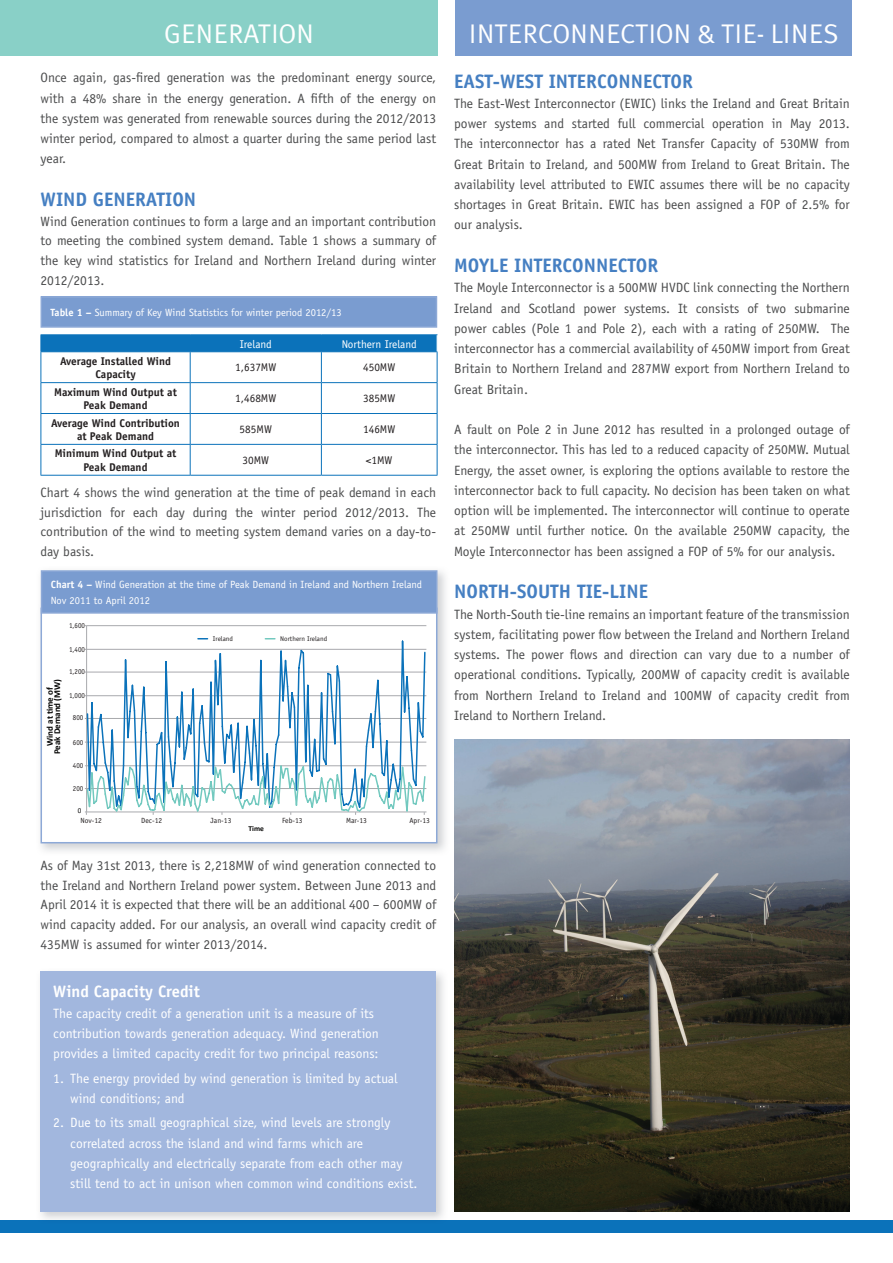
<style>
.page{position:relative;width:893px;height:1263px;background:#fff}
.page>*{position:absolute;margin:0;border:0;box-sizing:border-box;transform-origin:0 0}
.t1{font:27px "Meta Plus Normal";letter-spacing:.01em;color:#fff}
.t2{font:700 19.5px "Officina Sans";color:#457fc2}
.t3{font:700 16.5px "Officina Sans";color:#fff}
.t4{font:13.5px/20.2px "Officina Sans";color:#4b4c4d;text-align:justify}
.t5{font:13.5px/20.2px "Officina Sans";color:#fff}
.t6{font:700 11.25px/13.5px "Officina Sans";color:#231f20;text-align:center}
.t7{font:11.25px "Officina Sans";color:#231f20}
.t8{font:11.25px "Officina Sans";color:#fff}
.t9{font:10.5px/15.8px "Officina Sans";color:#fff}
.t10{font:700 9px/7.5px "Calibri";color:#050504;text-align:center}
.t11{font:7.5px "Officina Sans";color:#231f20}
.t12{font:7.5px "Officina Sans";color:#231f20;scale:.93 1}
.t13{font:700 7.5px "Calibri";color:#050504}
.t14{font:7.5px "Calibri";color:#050504;scale:.93 1}
.t15{font:6.9px "Officina Sans";color:#231f20}
.s1{font-weight:700}
</style>
<div class="page">
<div style="left:0;top:1220px;width:893px;height:13px;background:#0b72ba"></div>
<div style="left:0;top:0;width:437px;height:55px;background:#89d0c7"></div>
<div style="left:455px;top:0;width:397px;height:55px;background:#7a9cd0"></div>
<div style="left:41px;top:297px;width:395px;height:30px;background:#7a9cd0"></div>
<div style="left:41px;top:296px;width:396px;height:32px;border:2px solid #8da9d7"></div>
<hr style="left:41px;top:334px;width:149px;height:1px;background:#0b72ba">
<hr style="left:190px;top:334px;width:131px;height:1px;background:#0b72ba">
<hr style="left:321px;top:334px;width:116px;height:1px;background:#0b72ba">
<hr style="left:41px;top:352px;width:1px;height:30px;background:#0b72ba">
<hr style="left:190px;top:352px;width:1px;height:30px;background:#0b72ba">
<hr style="left:321px;top:352px;width:1px;height:30px;background:#0b72ba">
<hr style="left:437px;top:352px;width:1px;height:30px;background:#0b72ba">
<hr style="left:41px;top:382px;width:149px;height:1px;background:#0b72ba">
<hr style="left:41px;top:383px;width:1px;height:30px;background:#0b72ba">
<hr style="left:190px;top:382px;width:131px;height:1px;background:#0b72ba">
<hr style="left:190px;top:383px;width:1px;height:30px;background:#0b72ba">
<hr style="left:321px;top:382px;width:116px;height:1px;background:#0b72ba">
<hr style="left:321px;top:383px;width:1px;height:30px;background:#0b72ba">
<hr style="left:437px;top:383px;width:1px;height:30px;background:#0b72ba">
<hr style="left:41px;top:413px;width:149px;height:1px;background:#0b72ba">
<hr style="left:41px;top:414px;width:1px;height:30px;background:#0b72ba">
<hr style="left:190px;top:413px;width:131px;height:1px;background:#0b72ba">
<hr style="left:190px;top:414px;width:1px;height:30px;background:#0b72ba">
<hr style="left:321px;top:413px;width:116px;height:1px;background:#0b72ba">
<hr style="left:321px;top:414px;width:1px;height:30px;background:#0b72ba">
<hr style="left:437px;top:414px;width:1px;height:30px;background:#0b72ba">
<hr style="left:41px;top:444px;width:149px;height:1px;background:#0b72ba">
<hr style="left:41px;top:445px;width:1px;height:30px;background:#0b72ba">
<hr style="left:190px;top:444px;width:131px;height:1px;background:#0b72ba">
<hr style="left:190px;top:445px;width:1px;height:30px;background:#0b72ba">
<hr style="left:321px;top:444px;width:116px;height:1px;background:#0b72ba">
<hr style="left:321px;top:445px;width:1px;height:30px;background:#0b72ba">
<hr style="left:437px;top:445px;width:1px;height:30px;background:#0b72ba">
<hr style="left:41px;top:475px;width:149px;height:1px;background:#0b72ba">
<hr style="left:190px;top:475px;width:131px;height:1px;background:#0b72ba">
<hr style="left:321px;top:475px;width:116px;height:1px;background:#0b72ba">
<div style="left:41px;top:335px;width:397px;height:17px;background:#0b72ba"></div>
<img style="left:40px;top:570px;width:406px;height:281px">
<div style="left:41px;top:608px;width:396px;height:235px;background:#fff"></div>
<hr style="left:86px;top:625px;width:340px;height:1px;background:#a8a9ad">
<hr style="left:86px;top:626px;width:1px;height:186px;background:#a8a9ad">
<svg style="left:86px;top:640px;width:340px;height:124px"></svg>
<svg style="left:85px;top:764px;width:341px;height:51px"></svg>
<div style="left:41px;top:607px;width:396px;height:236px;border:2px solid #8da9d7"></div>
<div style="left:42px;top:571px;width:395px;height:42px;background:#7a9cd0"></div>
<div style="left:41px;top:570px;width:396px;height:44px;border:2px solid #8da9d7"></div>
<div style="left:41px;top:972px;width:395px;height:240px;background:#a2b7de"></div>
<img style="left:454px;top:740px;width:396px;height:472px">
<p class="t1" style="left:164px;top:18px;width:151px">GENERATION</p>
<p class="t1" style="left:469px;top:18px;width:371px">INTERCONNECTION &amp; TIE- LINES</p>
<p class="t4" style="left:41px;top:68px;width:397px">Once again, gas-fired generation was the predominant energy source, with a 48% share in the energy generation. A fifth of the energy on the system was generated from renewable sources during the 2012/2013 winter period, compared to almost a quarter during the same period last year.</p>
<p class="t2" style="left:41px;top:187px;width:157px">WIND GENERATION</p>
<p class="t4" style="left:41px;top:211px;width:397px;line-height:19.8px">Wind Generation continues to form a large and an important contribution to meeting the combined system demand. Table 1 shows a summary of the key wind statistics for Ireland and Northern Ireland during winter 2012/2013.</p>
<p class="t9" style="left:51px;top:305px;width:293px"><span class="s1">Table 1 –</span> Summary of Key Wind Statistics for winter period 2012/13</p>
<p class="t8" style="left:240px;top:337px;width:34px">Ireland</p>
<p class="t8" style="left:342px;top:337px;width:77px">Northern Ireland</p>
<p class="t6" style="left:60px;top:354px;width:113px">Average Installed Wind<br>Capacity</p>
<p class="t7" style="left:235px;top:361px;width:43px">1,637MW</p>
<p class="t7" style="left:363px;top:361px;width:34px">450MW</p>
<p class="t6" style="left:54px;top:385px;width:124px">Maximum Wind Output at<br>Peak Demand</p>
<p class="t7" style="left:235px;top:392px;width:43px">1,468MW</p>
<p class="t7" style="left:363px;top:392px;width:34px">385MW</p>
<p class="t6" style="left:51px;top:416px;width:130px">Average Wind Contribution at Peak Demand</p>
<p class="t7" style="left:240px;top:423px;width:34px">585MW</p>
<p class="t7" style="left:363px;top:423px;width:34px">146MW</p>
<p class="t6" style="left:55px;top:447px;width:123px">Minimum Wind Output at<br>Peak Demand</p>
<p class="t7" style="left:242px;top:454px;width:28px">30MW</p>
<p class="t7" style="left:366px;top:454px;width:28px">&lt;1MW</p>
<p class="t4" style="left:41px;top:483px;width:397px;line-height:19.5px">Chart 4 shows the wind generation at the time of peak demand in each jurisdiction for each day during the winter period 2012/2013. The contribution of the wind to meeting system demand varies on a day-to&shy;day basis.</p>
<p class="t9" style="left:51px;top:577px;width:373px"><span class="s1">Chart 4 –</span> Wind Generation at the time of Peak Demand in Ireland and Northern Ireland<br>Nov 2011 to April 2012</p>
<p class="t12" style="left:69px;top:621px;width:19px">1,600</p>
<p class="t12" style="left:69px;top:645px;width:19px">1,400</p>
<p class="t12" style="left:69px;top:667px;width:19px">1,200</p>
<p class="t10" style="left:46px;top:754px;width:77px;rotate:-90deg">Wind at time of<br>Peak Demand (MW)</p>
<p class="t12" style="left:69px;top:691px;width:19px">1,000</p>
<p class="t12" style="left:73px;top:713px;width:13px">800</p>
<p class="t12" style="left:73px;top:738px;width:13px">600</p>
<p class="t12" style="left:73px;top:761px;width:13px">400</p>
<p class="t12" style="left:73px;top:784px;width:13px">200</p>
<p class="t14" style="left:78px;top:806px;width:5px">0</p>
<p class="t15" style="left:213px;top:634px;width:22px">Ireland</p>
<p class="t15" style="left:280px;top:634px;width:48px">Northern Ireland</p>
<p class="t11" style="left:80px;top:816px;width:23px">Nov-12</p>
<p class="t11" style="left:141px;top:816px;width:22px">Dec-12</p>
<p class="t11" style="left:211px;top:816px;width:22px">Jan-13</p>
<p class="t11" style="left:282px;top:816px;width:22px">Feb-13</p>
<p class="t11" style="left:346px;top:816px;width:22px">Mar-13</p>
<p class="t11" style="left:409px;top:816px;width:22px">Apr-13</p>
<p class="t13" style="left:249px;top:824px;width:17px">Time</p>
<p class="t4" style="left:41px;top:856px;width:397px;line-height:19.6px">As of May 31st 2013, there is 2,218MW of wind generation connected to the Ireland and Northern Ireland power system. Between June 2013 and April 2014 it is expected that there will be an additional 400 – 600MW of wind capacity added. For our analysis, an overall wind capacity credit of 435MW is assumed for winter 2013/2014.</p>
<p class="t3" style="left:53px;top:981px;width:148px">Wind Capacity Credit</p>
<p class="t5" style="left:53px;top:1003px;width:327px">The capacity credit of a generation unit is a measure of its contribution towards generation adequacy. Wind generation provides a limited capacity credit for two principal reasons:</p>
<p class="t5" style="left:70px;top:1068px;width:329px;text-indent:-17px">1. The energy provided by wind generation is limited by actual wind conditions; and</p>
<p class="t5" style="left:70px;top:1113px;width:349px;text-indent:-17px">2. Due to its small geographical size, wind levels are strongly correlated across the island and wind farms which are geographically and electrically separate from each other may still tend to act in unison when common wind conditions exist.</p>
<p class="t2" style="left:454px;top:69px;width:240px">EAST-WEST INTERCONNECTOR</p>
<p class="t4" style="left:454px;top:93px;width:397px">The East-West Interconnector (EWIC) links the Ireland and Great Britain power systems and started full commercial operation in May 2013.<br>The interconnector has a rated Net Transfer Capacity of 530MW from Great Britain to Ireland, and 500MW from Ireland to Great Britain. The availability level attributed to EWIC assumes there will be no capacity shortages in Great Britain. EWIC has been assigned a FOP of 2.5% for our analysis.</p>
<p class="t2" style="left:454px;top:253px;width:206px">MOYLE INTERCONNECTOR</p>
<p class="t4" style="left:454px;top:278px;width:397px">The Moyle Interconnector is a 500MW HVDC link connecting the Northern Ireland and Scotland power systems. It consists of two submarine power cables (Pole 1 and Pole 2), each with a rating of 250MW. The interconnector has a commercial availability of 450MW import from Great Britain to Northern Ireland and 287MW export from Northern Ireland to Great Britain.</p>
<p class="t4" style="left:454px;top:419px;width:397px">A fault on Pole 2 in June 2012 has resulted in a prolonged outage of the interconnector. This has led to a reduced capacity of 250MW. Mutual Energy, the asset owner, is exploring the options available to restore the interconnector back to full capacity. No decision has been taken on what option will be implemented. The interconnector will continue to operate at 250MW until further notice. On the available 250MW capacity, the Moyle Interconnector has been assigned a FOP of 5% for our analysis.</p>
<p class="t2" style="left:454px;top:580px;width:195px">NORTH-SOUTH TIE-LINE</p>
<p class="t4" style="left:454px;top:604px;width:397px">The North-South tie-line remains an important feature of the transmission system, facilitating power flow between the Ireland and Northern Ireland systems. The power flows and direction can vary due to a number of operational conditions. Typically, 200MW of capacity credit is available from Northern Ireland to Ireland and 100MW of capacity credit from Ireland to Northern Ireland.</p>
</div>
